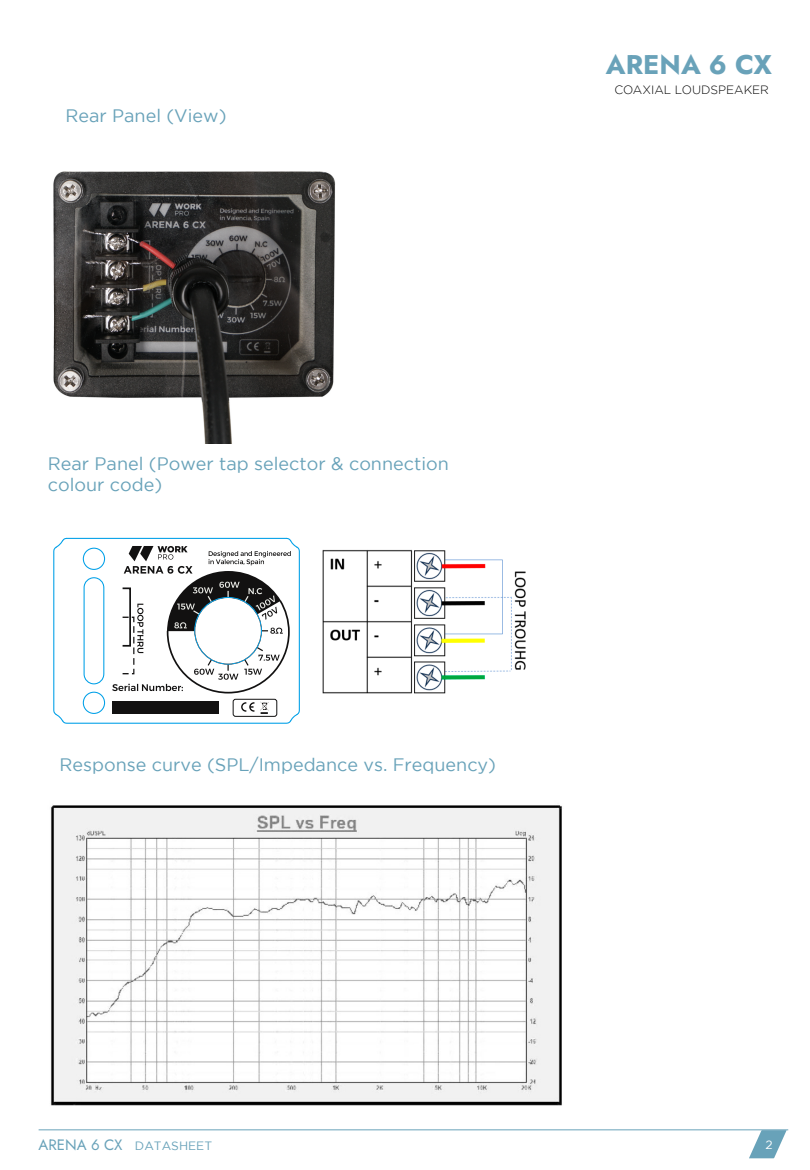
<style>
.page{position:relative;width:810px;height:1170px;background:#fff}
.page>*{position:absolute;margin:0;border:0;box-sizing:border-box;transform-origin:0 0}
.t1{font:700 27px "Jost";color:#69a2b9}
.t2{font:18px/21.6px "Gotham";color:#68a2b9}
.t3{font:300 12px "Gotham";color:#000}
.t4{font:12px "Gotham";color:#68a2b9}
.t5{font:12px "Gotham";color:#fff}
.s1{font-family:"Jost";font-size:15px;color:#69a2b9}
</style>
<div class="page">
<img style="left:53px;top:171px;width:283px;height:273px">
<img style="left:322px;top:549px;width:204px;height:145px">
<svg style="left:53px;top:537px;width:247px;height:187px"></svg>
<img style="left:50px;top:805px;width:512px;height:301px">
<svg style="left:744px;top:1129px;width:45px;height:30px"></svg>
<hr style="left:39px;top:1129px;width:749px;height:1px;background:#68a2b9">
<p class="t2" style="left:65px;top:105px;width:163px">Rear Panel (View)</p>
<h1 class="t1" style="left:606px;top:46px;width:168px">ARENA 6 CX</h1>
<p class="t3" style="left:615px;top:83px;width:156px">COAXIAL LOUDSPEAKER</p>
<p class="t2" style="left:48px;top:452px;width:403px">Rear Panel (Power tap selector &amp; connection colour code)</p>
<p class="t2" style="left:59px;top:754px;width:438px">Response curve (SPL/Impedance vs. Frequency)</p>
<p class="t4" style="left:39px;top:1139px;width:175px"><span class="s1">ARENA 6 CX</span> DATASHEET</p>
<p class="t5" style="left:766px;top:1139px;width:9px">2</p>
</div>
